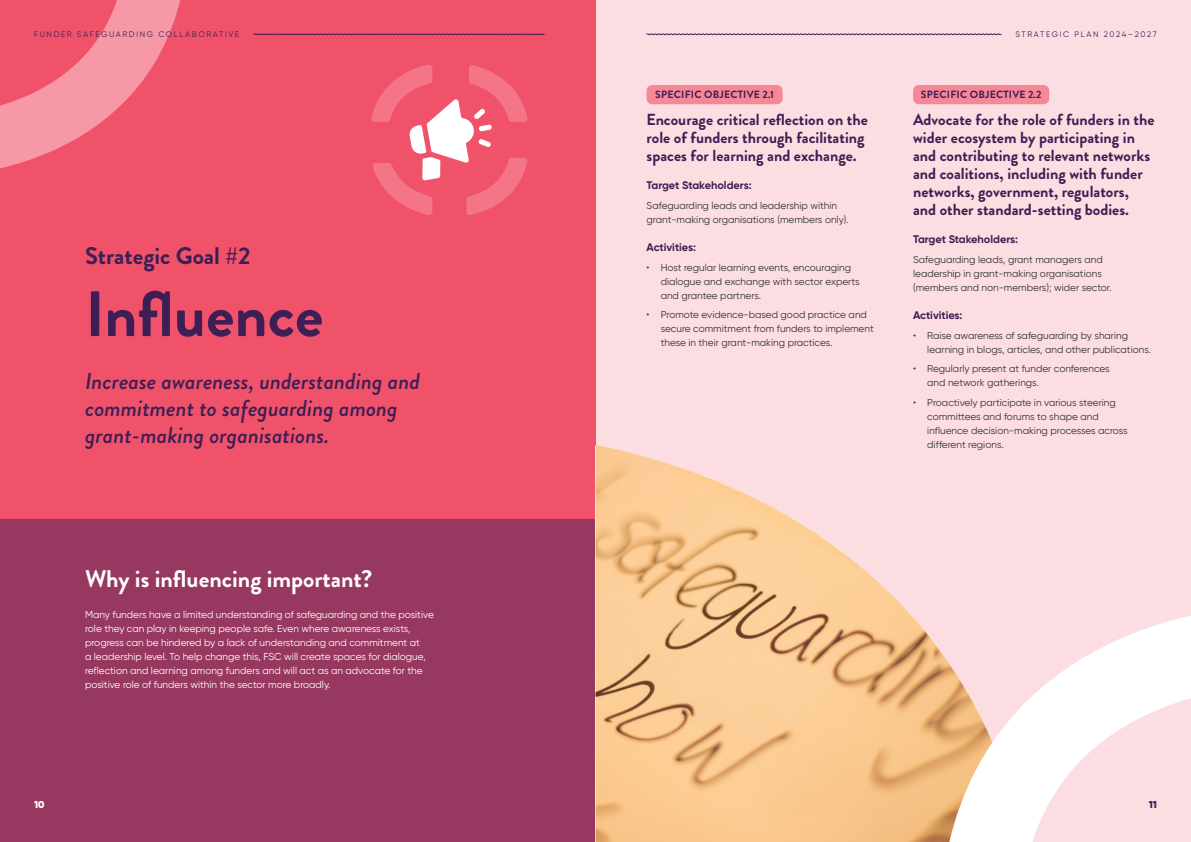
<style>
.page{position:relative;width:1191px;height:842px;background:#fff}
.page>*{position:absolute;margin:0;border:0;box-sizing:border-box;transform-origin:0 0}
.t1{font:700 64px "Brandon Grotesque";color:#3d1e55}
.t2{font:700 24px "Brandon Grotesque";color:#fff}
.t3{font:700 24px "Brandon Grotesque";color:#3d1e55}
.t4{font:italic 500 23px/27px "Brandon Grotesque";color:#3d1e55}
.t5{font:700 16px/18px "Brandon Grotesque";color:#3d1e55}
.t6{font:700 11px "Gilroy";color:#3d1e55}
.t7{font:700 10.5px "Brandon Grotesque";letter-spacing:.02em;color:#3d1e55}
.t8{font:10px/14px "Gilroy";color:#333}
.t9{font:10px/14px "Gilroy";color:#fff}
.t10{font:900 10px "Gilroy";color:#fff}
.t11{font:900 10px "Gilroy";color:#3d1e55}
.t12{font:8px "Gilroy";letter-spacing:.2em;color:#3d1e55}
.s1{color:#3d1e55}
</style>
<div class="page">
<div style="left:595px;top:0;width:596px;height:842px;background:#fcdde1"></div>
<div style="left:0;top:0;width:595px;height:842px;background:#f05369"></div>
<div style="left:0;top:519px;width:595px;height:323px;background:#96385f"></div>
<svg style="left:0;top:0;width:180px;height:169px"></svg>
<svg style="left:371px;top:64px;width:157px;height:151px"></svg>
<div style="left:646px;top:85px;width:136px;height:19px;background:#f58796;border-radius:6px"></div>
<div style="left:913px;top:85px;width:136px;height:19px;background:#f58796;border-radius:6px"></div>
<img style="left:595px;top:446px;width:351px;height:396px">
<svg style="left:946px;top:615px;width:245px;height:227px"></svg>
<svg style="left:646px;top:33px;width:355px;height:2px"></svg>
<svg style="left:253px;top:33px;width:292px;height:2px"></svg>
<p class="t12" style="left:34px;top:30px;width:207px">FUNDER SAFEGUARDING COLLABORATIVE</p>
<p class="t12" style="left:1015px;top:30px;width:143px">STRATEGIC PLAN 2024–2027</p>
<h2 class="t3" style="left:85px;top:239px;width:167px">Strategic Goal #2</h2>
<h1 class="t1" style="left:85px;top:269px;width:240px">Influence</h1>
<h3 class="t4" style="left:85px;top:368px;width:336px">Increase awareness, understanding and commitment to safeguarding among grant-making organisations.</h3>
<h2 class="t2" style="left:85px;top:562px;width:289px">Why is influencing important?</h2>
<p class="t9" style="left:85px;top:607px;width:350px">Many funders have a limited understanding of safeguarding and the positive role they can play in keeping people safe. Even where awareness exists, progress can be hindered by a lack of understanding and commitment at<br>a leadership level. To help change this, FSC will create spaces for dialogue, reflection and learning among funders and will act as an advocate for the positive role of funders within the sector more broadly.</p>
<p class="t7" style="left:655px;top:87px;width:120px">SPECIFIC OBJECTIVE 2.1</p>
<h3 class="t5" style="left:646px;top:111px;width:223px">Encourage critical reflection on the role of funders through facilitating spaces for learning and exchange.</h3>
<p class="t6" style="left:646px;top:179px;width:107px">Target Stakeholders:</p>
<p class="t8" style="left:646px;top:198px;width:204px">Safeguarding leads and leadership within grant-making organisations (members only).</p>
<p class="t6" style="left:646px;top:240px;width:51px">Activities:</p>
<p class="t8" style="left:660px;top:260px;width:200px;text-indent:-14px"><span class="s1">•</span> Host regular learning events, encouraging dialogue and exchange with sector experts and grantee partners.</p>
<p class="t8" style="left:660px;top:308px;width:215px;text-indent:-14px"><span class="s1">•</span> Promote evidence-based good practice and secure commitment from funders to implement these in their grant-making practices.</p>
<p class="t7" style="left:920px;top:87px;width:122px">SPECIFIC OBJECTIVE 2.2</p>
<h3 class="t5" style="left:913px;top:111px;width:243px">Advocate for the role of funders in the wider ecosystem by participating in and contributing to relevant networks and coalitions, including with funder networks, government, regulators, and other standard-setting bodies.</h3>
<p class="t6" style="left:913px;top:233px;width:107px">Target Stakeholders:</p>
<p class="t8" style="left:913px;top:252px;width:200px">Safeguarding leads, grant managers and leadership in grant-making organisations (members and non-members); wider sector.</p>
<p class="t6" style="left:913px;top:308px;width:51px">Activities:</p>
<p class="t8" style="left:927px;top:328px;width:225px;text-indent:-14px"><span class="s1">•</span> Raise awareness of safeguarding by sharing learning in blogs, articles, and other publications.</p>
<p class="t8" style="left:927px;top:362px;width:184px;text-indent:-14px"><span class="s1">•</span> Regularly present at funder conferences and network gatherings.</p>
<p class="t8" style="left:927px;top:396px;width:202px;text-indent:-14px"><span class="s1">•</span> Proactively participate in various steering committees and forums to shape and influence decision-making processes across different regions.</p>
<p class="t10" style="left:34px;top:798px;width:12px">10</p>
<p class="t11" style="left:1148px;top:798px;width:10px">11</p>
</div>
